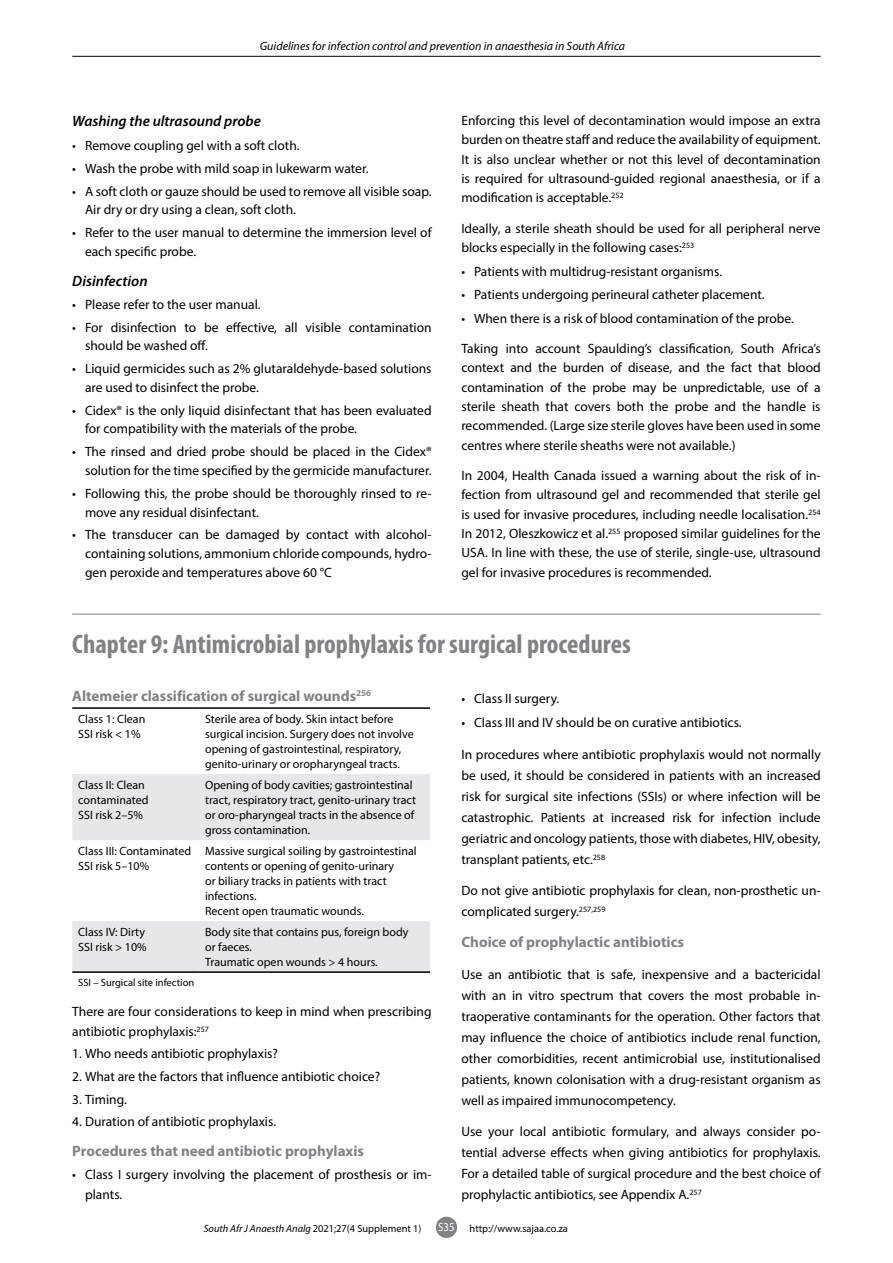
<style>
.page{position:relative;width:893px;height:1263px;background:#fff}
.page>*{position:absolute;margin:0;border:0;box-sizing:border-box;transform-origin:0 0}
.t1{font:700 condensed 27px "Myriad Pro";color:#808285}
.t2{font:700 15px "Myriad Pro";color:#808285}
.t3{font:italic 600 15px "Myriad Pro";color:#000}
.t4{font:13.5px/19.4px "Myriad Pro";color:#000}
.t5{font:12px/15px "Myriad Pro";color:#000}
.t6{font:italic 12px "Myriad Pro";color:#000}
.t7{font:12px "Myriad Pro";color:#fff;scale:.9 1}
.t8{font:10.5px "Myriad Pro";color:#000}
.t9{font:italic 10.5px "Myriad Pro";color:#000}
.s1{font-style:normal}
</style>
<div class="page">
<div style="left:436px;top:1217px;width:21px;height:21px;background:#808285;border-radius:50%"></div>
<hr style="left:72px;top:56px;width:749px;height:1px;background:#000">
<hr style="left:72px;top:614px;width:749px;height:1px;background:#808285">
<svg style="left:72px;top:774px;width:358px;height:197px;fill:#e6e7e8"></svg>
<hr style="left:72px;top:707px;width:127px;height:2px;background:#000">
<hr style="left:199px;top:707px;width:231px;height:2px;background:#000">
<hr style="left:72px;top:971px;width:127px;height:2px;background:#000">
<hr style="left:199px;top:971px;width:231px;height:2px;background:#000">
<p class="t6" style="left:260px;top:38px;width:367px">Guidelines for infection control and prevention in anaesthesia in South Africa</p>
<p class="t3" style="left:72px;top:111px;width:190px">Washing the ultrasound probe</p>
<p class="t4" style="left:72px;top:136px;width:229px">• Remove coupling gel with a soft cloth.</p>
<p class="t4" style="left:72px;top:158px;width:298px">• Wash the probe with mild soap in lukewarm water.</p>
<p class="t4" style="left:85px;top:182px;width:348px;line-height:18.6px;text-indent:-13px">• A soft cloth or gauze should be used to remove all visible soap.<br>Air dry or dry using a clean, soft cloth.</p>
<p class="t4" style="left:85px;top:223px;width:348px;line-height:18.6px;text-indent:-13px">• Refer to the user manual to determine the immersion level of each specific probe.</p>
<p class="t3" style="left:72px;top:271px;width:77px">Disinfection</p>
<p class="t4" style="left:72px;top:294px;width:190px">• Please refer to the user manual.</p>
<p class="t4" style="left:85px;top:318px;width:348px;line-height:18.6px;text-indent:-13px">• For disinfection to be effective, all visible contamination should be washed off.</p>
<p class="t4" style="left:85px;top:359px;width:348px;line-height:18.6px;text-indent:-13px">• Liquid germicides such as 2% glutaraldehyde-based solutions are used to disinfect the probe.</p>
<p class="t4" style="left:85px;top:401px;width:348px;line-height:18.6px;text-indent:-13px">• Cidex® is the only liquid disinfectant that has been evaluated for compatibility with the materials of the probe.</p>
<p class="t4" style="left:72px;top:442px;width:361px;line-height:18.6px;text-align:right">• The rinsed and dried probe should be placed in the Cidex® solution for the time specified by the germicide manufacturer.</p>
<p class="t4" style="left:85px;top:484px;width:348px;line-height:18.6px;text-indent:-13px">• Following this, the probe should be thoroughly rinsed to re&shy;move any residual disinfectant.</p>
<p class="t4" style="left:85px;top:525px;width:348px;line-height:18.6px;text-align:justify;text-indent:-13px">• The transducer can be damaged by contact with alcohol&shy;containing solutions, ammonium chloride compounds, hydro&shy;gen peroxide and temperatures above 60 °C</p>
<p class="t4" style="left:461px;top:110px;width:361px;text-align:justify">Enforcing this level of decontamination would impose an extra burden on theatre staff and reduce the availability of equipment.<br>It is also unclear whether or not this level of decontamination is required for ultrasound-guided regional anaesthesia, or if a modification is acceptable.<sup>252</sup></p>
<p class="t4" style="left:461px;top:218px;width:361px">Ideally, a sterile sheath should be used for all peripheral nerve blocks especially in the following cases:<sup>253</sup></p>
<p class="t4" style="left:461px;top:261px;width:262px">• Patients with multidrug-resistant organisms.</p>
<p class="t4" style="left:461px;top:285px;width:305px">• Patients undergoing perineural catheter placement.</p>
<p class="t4" style="left:461px;top:308px;width:334px">• When there is a risk of blood contamination of the probe.</p>
<p class="t4" style="left:461px;top:338px;width:361px;text-align:justify">Taking into account Spaulding’s classification, South Africa’s context and the burden of disease, and the fact that blood contamination of the probe may be unpredictable, use of a sterile sheath that covers both the probe and the handle is recommended. (Large size sterile gloves have been used in some centres where sterile sheaths were not available.)</p>
<p class="t4" style="left:461px;top:465px;width:361px;text-align:justify">In 2004, Health Canada issued a warning about the risk of in&shy;fection from ultrasound gel and recommended that sterile gel is used for invasive procedures, including needle localisation.<sup>254<br></sup>In 2012, Oleszkowicz et al.<sup>255</sup> proposed similar guidelines for the USA. In line with these, the use of sterile, single-use, ultrasound gel for invasive procedures is recommended.</p>
<h1 class="t1" style="left:72px;top:627px;width:560px">Chapter 9: Antimicrobial prophylaxis for surgical procedures</h1>
<p class="t2" style="left:72px;top:686px;width:300px">Altemeier classification of surgical wounds<sup>256</sup></p>
<p class="t5" style="left:78px;top:711px;width:69px">Class 1: Clean<br>SSI risk &lt; 1%</p>
<p class="t5" style="left:205px;top:711px;width:210px">Sterile area of body. Skin intact before surgical incision. Surgery does not involve opening of gastrointestinal, respiratory, genito-urinary or oropharyngeal tracts.</p>
<p class="t5" style="left:78px;top:777px;width:72px">Class II: Clean contaminated<br>SSI risk 2–5%</p>
<p class="t5" style="left:205px;top:777px;width:212px">Opening of body cavities; gastrointestinal tract, respiratory tract, genito-urinary tract or oro-pharyngeal tracts in the absence of gross contamination.</p>
<p class="t5" style="left:78px;top:843px;width:114px">Class III: Contaminated<br>SSI risk 5–10%</p>
<p class="t5" style="left:205px;top:843px;width:213px">Massive surgical soiling by gastrointestinal contents or opening of genito-urinary<br>or biliary tracks in patients with tract infections.<br>Recent open traumatic wounds.</p>
<p class="t5" style="left:78px;top:924px;width:70px">Class IV: Dirty<br>SSI risk &gt; 10%</p>
<p class="t5" style="left:205px;top:924px;width:205px">Body site that contains pus, foreign body or faeces.<br>Traumatic open wounds &gt; 4 hours.</p>
<p class="t8" style="left:78px;top:976px;width:117px">SSI – Surgical site infection</p>
<p class="t4" style="left:72px;top:1002px;width:361px">There are four considerations to keep in mind when prescribing antibiotic prophylaxis:<sup>257</sup></p>
<p class="t4" style="left:72px;top:1044px;width:207px">1. Who needs antibiotic prophylaxis?</p>
<p class="t4" style="left:72px;top:1066px;width:309px">2. What are the factors that influence antibiotic choice?</p>
<p class="t4" style="left:72px;top:1089px;width:56px">3. Timing.</p>
<p class="t4" style="left:72px;top:1112px;width:205px">4. Duration of antibiotic prophylaxis.</p>
<p class="t2" style="left:72px;top:1141px;width:293px">Procedures that need antibiotic prophylaxis</p>
<p class="t4" style="left:85px;top:1164px;width:348px;text-indent:-13px">• Class I surgery involving the placement of prosthesis or im&shy;plants.</p>
<p class="t4" style="left:461px;top:689px;width:99px">• Class II surgery.</p>
<p class="t4" style="left:461px;top:713px;width:282px">• Class III and IV should be on curative antibiotics.</p>
<p class="t4" style="left:461px;top:743px;width:361px;line-height:21px;text-align:justify">In procedures where antibiotic prophylaxis would not normally be used, it should be considered in patients with an increased risk for surgical site infections (SSIs) or where infection will be catastrophic. Patients at increased risk for infection include geriatric and oncology patients, those with diabetes, HIV, obesity, transplant patients, etc.<sup>258</sup></p>
<p class="t4" style="left:461px;top:880px;width:361px;line-height:21px">Do not give antibiotic prophylaxis for clean, non-prosthetic un&shy;complicated surgery.<sup>257,259</sup></p>
<p class="t2" style="left:461px;top:932px;width:224px">Choice of prophylactic antibiotics</p>
<p class="t4" style="left:461px;top:964px;width:361px;line-height:21px;text-align:justify">Use an antibiotic that is safe, inexpensive and a bactericidal with an in vitro spectrum that covers the most probable in&shy;traoperative contaminants for the operation. Other factors that may influence the choice of antibiotics include renal function, other comorbidities, recent antimicrobial use, institutionalised patients, known colonisation with a drug-resistant organism as well as impaired immunocompetency.</p>
<p class="t4" style="left:461px;top:1121px;width:361px;line-height:21px;text-align:justify">Use your local antibiotic formulary, and always consider po&shy;tential adverse effects when giving antibiotics for prophylaxis.<br>For a detailed table of surgical procedure and the best choice of prophylactic antibiotics, see Appendix A.<sup>257</sup></p>
<p class="t7" style="left:438px;top:1220px;width:20px">S35</p>
<p class="t9" style="left:204px;top:1221px;width:219px">South Afr J Anaesth Analg <span class="s1">2021;27(4 Supplement 1)</span></p>
<p class="t8" style="left:470px;top:1221px;width:100px">http://www.sajaa.co.za</p>
</div>
